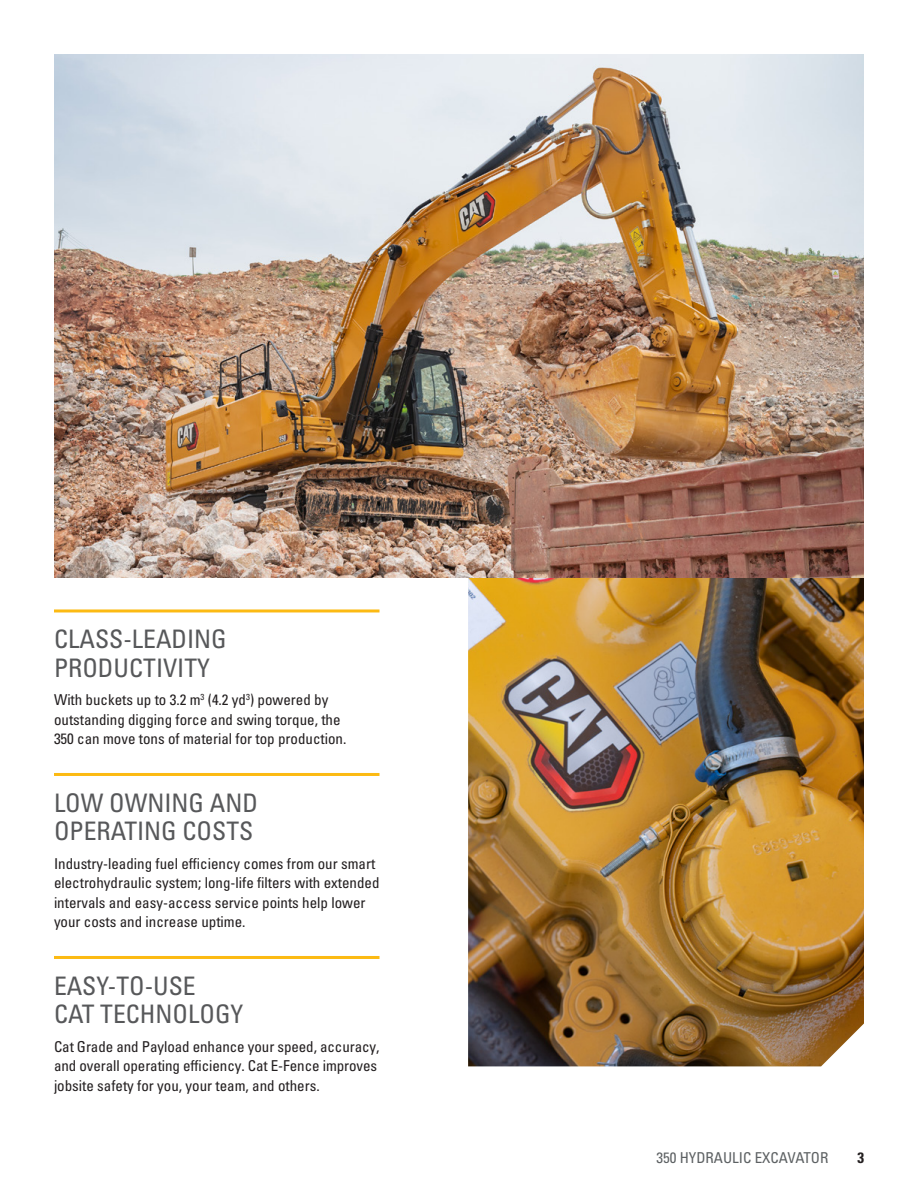
<style>
.page{position:relative;width:918px;height:1188px;background:#fff}
.page>*{position:absolute;margin:0;border:0;box-sizing:border-box;transform-origin:0 0}
.t1{font:condensed 25.5px/28.5px "Univers LTCYR 57";color:#57585a}
.t2{font:condensed 15px/19.5px "Univers LTCYR 57";color:#231f20}
.t3{font:condensed 15px "Univers LTCYR 57";color:#5d6163}
.t4{font:15px "Univers LTCYR 67 Bold Cond";color:#231f20}
</style>
<div class="page">
<img style="left:468px;top:578px;width:396px;height:488px">
<img style="left:54px;top:54px;width:810px;height:524px">
<hr style="left:54px;top:609px;width:326px;height:3px;background:#fcba13">
<hr style="left:54px;top:773px;width:326px;height:3px;background:#fcba13">
<hr style="left:54px;top:956px;width:326px;height:3px;background:#fcba13">
<h1 class="t1" style="left:54px;top:624px;width:174px">CLASS-LEADING<br>PRODUCTIVITY</h1>
<p class="t2" style="left:54px;top:690px;width:294px">With buckets up to 3.2 m<sup>3</sup> (4.2 yd<sup>3</sup>) powered by outstanding digging force and swing torque, the<br>350 can move tons of material for top production.</p>
<h1 class="t1" style="left:54px;top:788px;width:205px">LOW OWNING AND<br>OPERATING COSTS</h1>
<p class="t2" style="left:54px;top:854px;width:327px">Industry-leading fuel efficiency comes from our smart electrohydraulic system; long-life filters with extended intervals and easy-access service points help lower your costs and increase uptime.</p>
<h1 class="t1" style="left:54px;top:971px;width:191px">EASY-TO-USE<br>CAT TECHNOLOGY</h1>
<p class="t2" style="left:54px;top:1037px;width:327px">Cat Grade and Payload enhance your speed, accuracy, and overall operating efficiency. Cat E-Fence improves jobsite safety for you, your team, and others.</p>
<p class="t3" style="left:656px;top:1148px;width:173px">350 HYDRAULIC EXCAVATOR</p>
<p class="t4" style="left:857px;top:1148px;width:8px">3</p>
</div>
